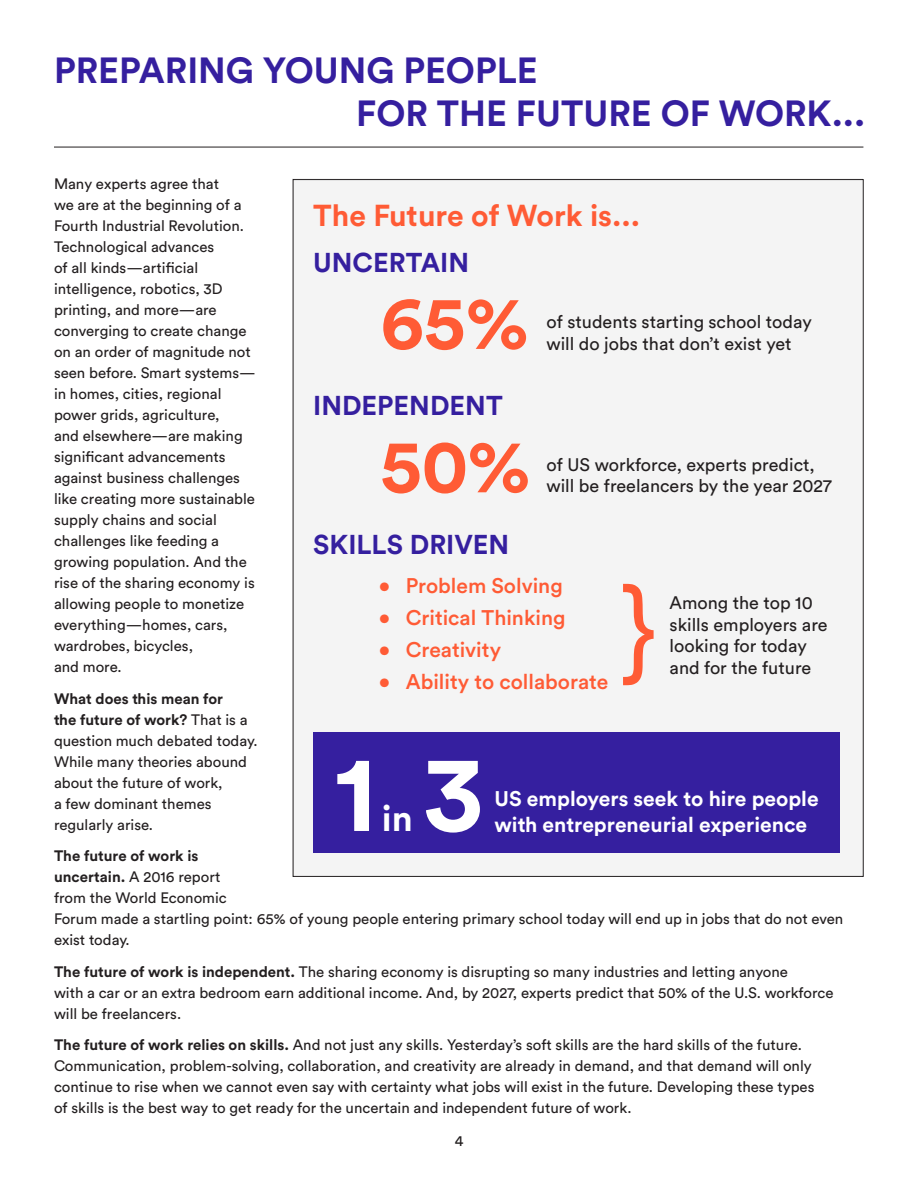
<style>
.page{position:relative;width:918px;height:1188px;background:#fff}
.page>*{position:absolute;margin:0;border:0;box-sizing:border-box;transform-origin:0 0}
.t1{font:700 108px "Circular Std";color:#fff}
.t2{font:108px "Arial";color:#ff5b35}
.t3{font:700 75px "Circular Std";color:#ff5b35}
.t4{font:700 36px/43.2px "Circular Std";color:#351f9f}
.t5{font:700 36px "Circular Std";color:#fff}
.t6{font:700 30px "Circular Std";color:#ff5b35}
.t7{font:700 27px "Circular Std";color:#351f9f}
.t8{font:500 21px "Circular Std";color:#ff5b35}
.t9{font:700 21px/25.2px "Circular Std";color:#fff}
.t10{font:18px/21.6px "Circular Std";color:#231f20}
.Text{font:15px/21px "Circular Std";color:#231f20}
.s1{font-weight:700}
</style>
<div class="page">
<hr style="left:54px;top:147px;width:809px;height:1px;background:#231f20">
<div style="left:292px;top:179px;width:571px;height:698px;background:#f4f4f4"></div>
<div style="left:314px;top:732px;width:526px;height:121px;background:#351f9f"></div>
<p class="t4" style="left:356px;top:48px;width:511px;text-indent:-302px">PREPARING YOUNG PEOPLE<br>FOR THE FUTURE OF WORK...</p>
<p class="Text" style="left:54px;top:174px;width:203px">Many experts agree that<br>we are at the beginning of a<br>Fourth Industrial Revolution.<br>Technological advances<br>of all kinds—artificial intelligence, robotics, 3D printing, and more—are converging to create change on an order of magnitude not seen before. Smart systems— in homes, cities, regional power grids, agriculture,<br>and elsewhere—are making significant advancements against business challenges like creating more sustainable supply chains and social challenges like feeding a growing population. And the rise of the sharing economy is allowing people to monetize everything—homes, cars, wardrobes, bicycles,<br>and more.</p>
<p class="Text" style="left:54px;top:688px;width:205px"><span class="s1">What does this mean for<br>the future of work?</span> That is a question much debated today.<br>While many theories abound about the future of work,<br>a few dominant themes regularly arise.</p>
<p class="Text" style="left:54px;top:846px;width:791px"><span class="s1">The future of work is<br>uncertain.</span> A 2016 report<br>from the World Economic<br>Forum made a startling point: 65% of young people entering primary school today will end up in jobs that do not even exist today.</p>
<p class="Text" style="left:54px;top:961px;width:781px"><span class="s1">The future of work is independent.</span> The sharing economy is disrupting so many industries and letting anyone<br>with a car or an extra bedroom earn additional income. And, by 2027, experts predict that 50% of the U.S. workforce will be freelancers.</p>
<p class="Text" style="left:54px;top:1035px;width:762px"><span class="s1">The future of work relies on skills.</span> And not just any skills. Yesterday’s soft skills are the hard skills of the future.<br>Communication, problem-solving, collaboration, and creativity are already in demand, and that demand will only continue to rise when we cannot even say with certainty what jobs will exist in the future. Developing these types of skills is the best way to get ready for the uncertain and independent future of work.</p>
<p class="Text" style="left:455px;top:1130px;width:10px">4</p>
<p class="t6" style="left:313px;top:196px;width:328px">The Future of Work is...</p>
<p class="t7" style="left:313px;top:245px;width:157px">UNCERTAIN</p>
<p class="t3" style="left:380px;top:274px;width:150px">65%</p>
<p class="t10" style="left:546px;top:311px;width:267px">of students starting school today will do jobs that don’t exist yet</p>
<p class="t7" style="left:313px;top:388px;width:191px">INDEPENDENT</p>
<p class="t3" style="left:380px;top:418px;width:152px">50%</p>
<p class="t10" style="left:546px;top:454px;width:287px">of US workforce, experts predict, will be freelancers by the year 2027</p>
<p class="t7" style="left:313px;top:527px;width:198px">SKILLS DRIVEN</p>
<p class="t8" style="left:379px;top:573px;width:185px">• Problem Solving</p>
<p class="t8" style="left:379px;top:605px;width:188px">• Critical Thinking</p>
<p class="t8" style="left:379px;top:637px;width:124px">• Creativity</p>
<p class="t8" style="left:379px;top:669px;width:231px">• Ability to collaborate</p>
<p class="t2" style="left:621px;top:554px;width:38px">}</p>
<p class="t10" style="left:670px;top:592px;width:160px">Among the top 10 skills employers are looking for today and for the future</p>
<p class="t1" style="left:334px;top:723px;width:151px">1 3</p>
<h3 class="t9" style="left:495px;top:786px;width:326px">US employers seek to hire people with entrepreneurial experience</h3>
<p class="t5" style="left:382px;top:795px;width:32px">in</p>
</div>
